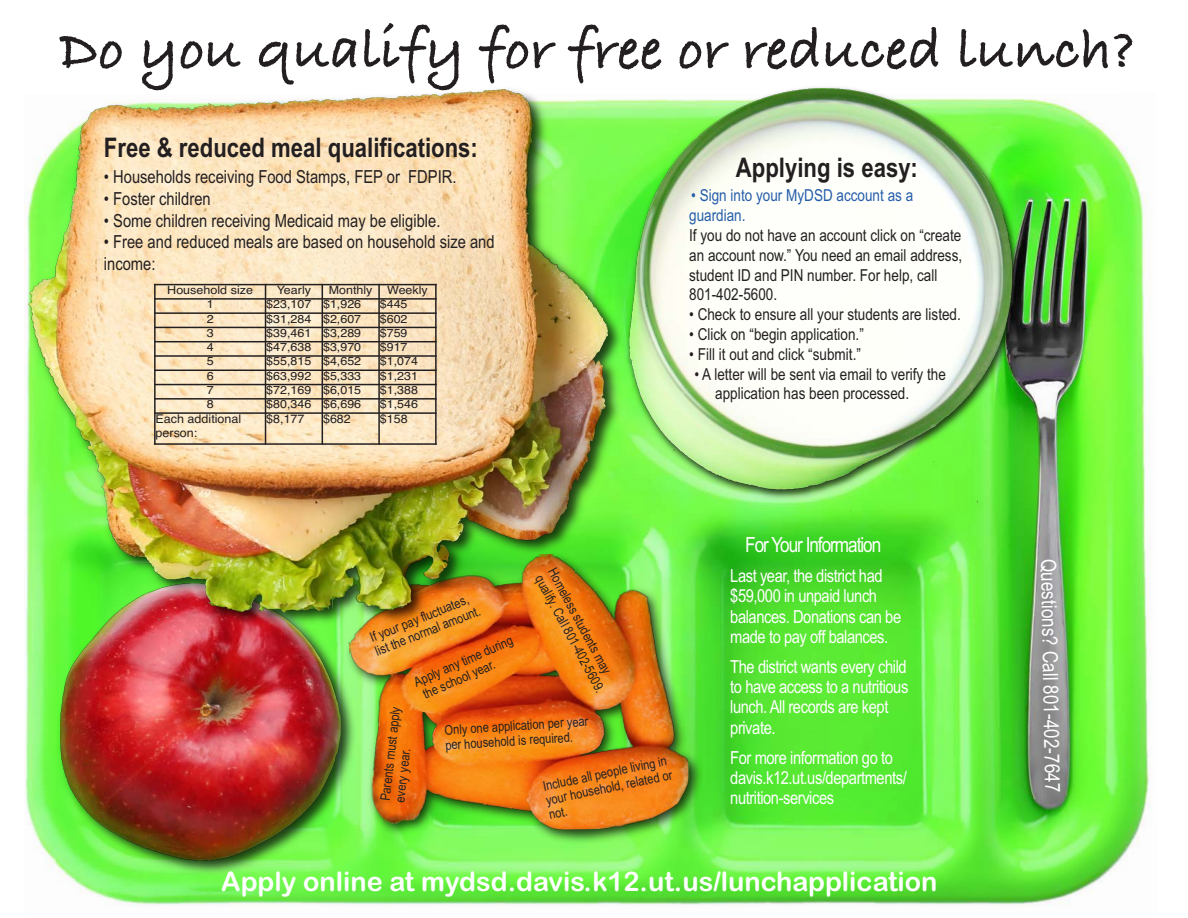
<style>
.page{position:relative;width:1188px;height:918px;background:#fff}
.page>*{position:absolute;margin:0;border:0;box-sizing:border-box;transform-origin:0 0}
.t1{font:700 60px "Bradley Hand ITCTT";color:#231f20}
.t2{font:27px "Arial Rounded MT Bold";color:#fff}
.t3{font:700 27px "Arial Narrow";color:#231f20}
.t4{font:21px "Arial Narrow";letter-spacing:-.05em;color:#fff}
.t5{font:18px/20.2px "Arial Narrow";letter-spacing:-.025em;color:#fff}
.t6{font:18px/21.6px "Arial Narrow";color:#231f20}
.t7{font:16.5px/19.8px "Arial Narrow";color:#231f20}
.t8{font:16.5px/19.8px "Arial Narrow";color:#255dab}
.t9{font:13.5px/14.7px "Arial Narrow";color:#231f20}
.t10{font:12px/14.4px "Helvetica";color:#231f20;scale:1.04 1}
.t11{font:11.55px "Helvetica";color:#231f20;scale:1.08 1}
</style>
<div class="page">
<img style="left:25px;top:111px;width:1126px;height:795px">
<img style="left:54px;top:642px;width:306px;height:238px">
<img style="left:61px;top:642px;width:280px;height:218px">
<img style="left:339px;top:590px;width:368px;height:260px">
<img style="left:347px;top:590px;width:342px;height:242px">
<img style="left:24px;top:89px;width:603px;height:553px">
<img style="left:28px;top:90px;width:580px;height:532px">
<img style="left:576px;top:87px;width:506px;height:503px">
<img style="left:583px;top:89px;width:486px;height:488px">
<hr style="left:154px;top:284px;width:2px;height:161px;background:#231f20">
<hr style="left:265px;top:284px;width:1px;height:161px;background:#231f20">
<hr style="left:322px;top:284px;width:1px;height:161px;background:#231f20">
<hr style="left:378px;top:284px;width:2px;height:161px;background:#231f20">
<hr style="left:435px;top:284px;width:2px;height:161px;background:#231f20">
<hr style="left:154px;top:284px;width:283px;height:1px;background:#231f20">
<hr style="left:154px;top:298px;width:283px;height:2px;background:#231f20">
<hr style="left:154px;top:312px;width:283px;height:2px;background:#231f20">
<hr style="left:154px;top:327px;width:283px;height:1px;background:#231f20">
<hr style="left:154px;top:341px;width:283px;height:1px;background:#231f20">
<hr style="left:154px;top:355px;width:283px;height:2px;background:#231f20">
<hr style="left:154px;top:370px;width:283px;height:1px;background:#231f20">
<hr style="left:154px;top:384px;width:283px;height:1px;background:#231f20">
<hr style="left:154px;top:398px;width:283px;height:2px;background:#231f20">
<hr style="left:154px;top:412px;width:283px;height:2px;background:#231f20">
<hr style="left:154px;top:443px;width:283px;height:2px;background:#231f20">
<h1 class="t1" style="left:59px;top:4px;width:1077px">Do you qualify for free or reduced lunch?</h1>
<h2 class="t3" style="left:104px;top:132px;width:376px">Free &amp; reduced meal qualifications:</h2>
<p class="t6" style="left:104px;top:166px;width:354px">• Households receiving Food Stamps, FEP or FDPIR.</p>
<p class="t6" style="left:104px;top:188px;width:108px">• Foster children</p>
<p class="t6" style="left:104px;top:210px;width:338px">• Some children receiving Medicaid may be eligible.</p>
<p class="t6" style="left:104px;top:231px;width:392px">• Free and reduced meals are based on household size and income:</p>
<p class="t11" style="left:167px;top:283px;width:81px">Household size</p>
<p class="t11" style="left:277px;top:283px;width:33px">Yearly</p>
<p class="t11" style="left:329px;top:283px;width:42px">Monthly</p>
<p class="t11" style="left:387px;top:283px;width:39px">Weekly</p>
<p class="t11" style="left:207px;top:298px;width:8px">1</p>
<p class="t11" style="left:266px;top:298px;width:89px">$23,107 $1,926</p>
<p class="t11" style="left:380px;top:298px;width:27px">$445</p>
<p class="t11" style="left:207px;top:312px;width:8px">2</p>
<p class="t11" style="left:266px;top:312px;width:89px">$31,284 $2,607</p>
<p class="t11" style="left:380px;top:312px;width:27px">$602</p>
<p class="t11" style="left:207px;top:326px;width:8px">3</p>
<p class="t11" style="left:266px;top:326px;width:89px">$39,461 $3,289</p>
<p class="t11" style="left:380px;top:326px;width:27px">$759</p>
<p class="t11" style="left:207px;top:340px;width:8px">4</p>
<p class="t11" style="left:266px;top:340px;width:89px">$47,638 $3,970</p>
<p class="t11" style="left:380px;top:340px;width:27px">$917</p>
<p class="t11" style="left:207px;top:355px;width:8px">5</p>
<p class="t11" style="left:266px;top:355px;width:89px">$55,815 $4,652</p>
<p class="t11" style="left:380px;top:355px;width:37px">$1,074</p>
<p class="t11" style="left:207px;top:369px;width:8px">6</p>
<p class="t11" style="left:266px;top:369px;width:89px">$63,992 $5,333</p>
<p class="t11" style="left:380px;top:369px;width:37px">$1,231</p>
<p class="t11" style="left:207px;top:383px;width:8px">7</p>
<p class="t11" style="left:266px;top:383px;width:89px">$72,169 $6,015</p>
<p class="t11" style="left:380px;top:383px;width:37px">$1,388</p>
<p class="t11" style="left:207px;top:398px;width:8px">8</p>
<p class="t11" style="left:266px;top:398px;width:89px">$80,346 $6,696</p>
<p class="t11" style="left:380px;top:398px;width:37px">$1,546</p>
<p class="t10" style="left:156px;top:412px;width:84px">Each additional person:</p>
<p class="t10" style="left:266px;top:412px;width:38px">$8,177</p>
<p class="t10" style="left:323px;top:412px;width:28px">$682</p>
<p class="t10" style="left:380px;top:412px;width:28px">$158</p>
<h2 class="t3" style="left:736px;top:151px;width:184px">Applying is easy:</h2>
<p class="t8" style="left:689px;top:186px;width:226px">• Sign into your MyDSD account as a guardian.</p>
<p class="t7" style="left:689px;top:225px;width:275px">If you do not have an account click on “create an account now.” You need an email address, student ID and PIN number. For help, call 801-402-5600.</p>
<p class="t7" style="left:689px;top:305px;width:273px">• Check to ensure all your students are listed.</p>
<p class="t7" style="left:689px;top:324px;width:176px">• Click on “begin application.”</p>
<p class="t7" style="left:689px;top:344px;width:173px">• Fill it out and click “submit.”</p>
<p class="t7" style="left:715px;top:364px;width:232px;text-indent:-21px">• A letter will be sent via email to verify the application has been processed.</p>
<p class="t9" style="left:368px;top:631px;width:113px;rotate:-22deg">If your pay fluctuates, list the normal amount.</p>
<p class="t9" style="left:412px;top:676px;width:108px;rotate:-24deg">Apply any time during the school year.</p>
<p class="t9" style="left:559px;top:565px;width:133px;rotate:62deg">Homeless students may qualify. Call 801-402-5609.</p>
<p class="t9" style="left:378px;top:800px;width:96px;rotate:-84deg">Parents must apply every year.</p>
<p class="t9" style="left:444px;top:723px;width:146px;rotate:-4deg">Only one application per year per household is required.</p>
<p class="t9" style="left:542px;top:779px;width:130px;rotate:-12deg">Include all people living in your household, related or not.</p>
<p class="t4" style="left:745px;top:533px;width:138px">For Your Information</p>
<p class="t5" style="left:730px;top:566px;width:172px">Last year, the district had $59,000 in unpaid lunch balances. Donations can be made to pay off balances.</p>
<p class="t5" style="left:730px;top:656px;width:180px">The district wants every child to have access to a nutritious lunch. All records are kept private.</p>
<p class="t5" style="left:730px;top:747px;width:178px">For more information go to davis.k12.ut.us/departments/ nutrition-services</p>
<h2 class="t2" style="left:221px;top:866px;width:718px">Apply online at mydsd.davis.k12.ut.us/lunchapplication</h2>
<p class="t4" style="left:1061px;top:559px;width:235px;rotate:89deg">Questions? Call 801-402-7647</p>
</div>
